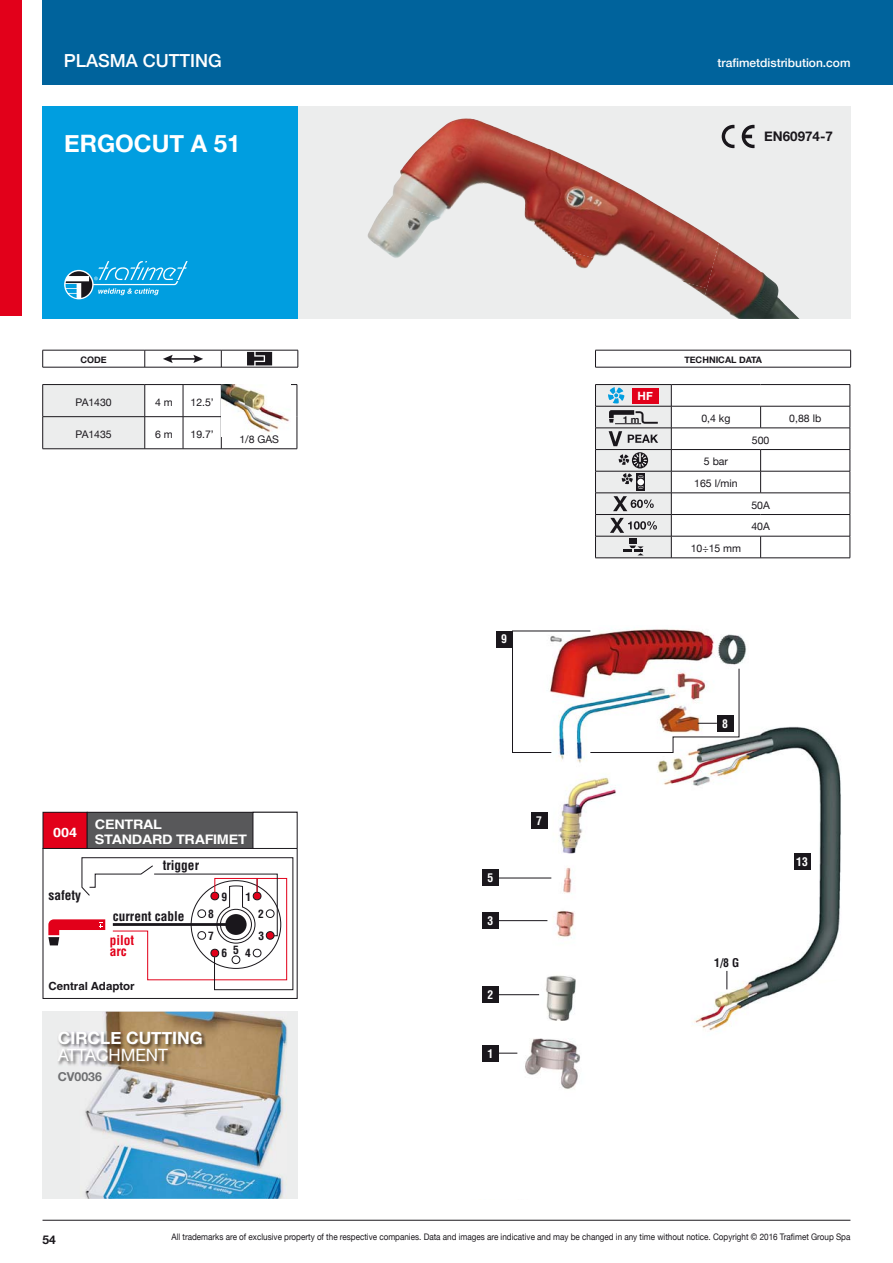
<style>
.page{position:relative;width:893px;height:1263px;background:#fff}
.page>*{position:absolute;margin:0;border:0;box-sizing:border-box;transform-origin:0 0}
.t1{font:700 24px "Helvetica Neue";color:#fff}
.t2{font:500 18px "Helvetica Neue";color:#fff}
.t3{font:700 16.95px "Helvetica Neue";color:#fff}
.t4{font:16.95px "Helvetica Neue";color:#fff}
.t5{font:700 13.35px "Helvetica Neue";color:#1a171c}
.t6{font:700 13.05px/15px "Helvetica";letter-spacing:-.025em;color:#fff;scale:1.1 1}
.t7{font:700 condensed 13.05px "Helvetica";color:#1a171c}
.t8{font:700 condensed 13.05px/10.9px "Helvetica";color:#e2001a}
.t9{font:700 12.3px "Helvetica Neue";color:#6f7072}
.t10{font:500 12px "Helvetica Neue";color:#fff}
.t11{font:700 12px "Helvetica Neue";color:#1a171c}
.t12{font:700 condensed 11.7px "Helvetica";color:#fff}
.t13{font:700 condensed 11.7px "Helvetica";color:#1a171c}
.t14{font:700 11.4px "Helvetica Neue";color:#fff}
.t15{font:700 11.25px "Helvetica";color:#1a171c}
.t16{font:700 condensed 11.25px/21.8px "Helvetica";color:#1a171c}
.t17{font:10.5px/21.6px "Helvetica Neue";color:#1a171c;text-align:center}
.t18{font:700 9.6px "Helvetica Neue";color:#1a171c}
.t19{font:9px "Helvetica Neue";color:#1a171c;scale:.9 1}
.t20{font:700 9px "Helvetica Neue";color:#1a171c}
</style>
<div class="page">
<div style="left:43px;top:0;width:850px;height:84px;background:#00639c"></div>
<hr style="left:43px;top:1220px;width:807px;height:1px;background:#1a171c">
<div style="left:0;top:0;width:21px;height:316px;background:#e2001a"></div>
<div style="left:43px;top:106px;width:255px;height:213px;background:#009ee0"></div>
<hr style="left:595px;top:384px;width:76px;height:1px;background:#1a171c">
<hr style="left:671px;top:384px;width:90px;height:1px;background:#1a171c">
<hr style="left:761px;top:384px;width:89px;height:1px;background:#1a171c">
<hr style="left:671px;top:406px;width:90px;height:1px;background:#1a171c">
<hr style="left:761px;top:406px;width:89px;height:1px;background:#1a171c">
<svg style="left:760px;top:406px;width:1px;height:22px"></svg>
<hr style="left:671px;top:428px;width:90px;height:1px;background:#1a171c">
<hr style="left:761px;top:428px;width:89px;height:1px;background:#1a171c">
<hr style="left:671px;top:449px;width:90px;height:1px;background:#1a171c">
<hr style="left:761px;top:449px;width:89px;height:1px;background:#1a171c">
<hr style="left:671px;top:471px;width:90px;height:1px;background:#1a171c">
<hr style="left:761px;top:471px;width:89px;height:1px;background:#1a171c">
<svg style="left:760px;top:450px;width:1px;height:43px"></svg>
<hr style="left:671px;top:493px;width:90px;height:1px;background:#1a171c">
<hr style="left:761px;top:493px;width:89px;height:1px;background:#1a171c">
<hr style="left:671px;top:514px;width:90px;height:1px;background:#1a171c">
<hr style="left:761px;top:514px;width:89px;height:1px;background:#1a171c">
<hr style="left:671px;top:536px;width:90px;height:1px;background:#1a171c">
<hr style="left:761px;top:536px;width:89px;height:1px;background:#1a171c">
<svg style="left:760px;top:536px;width:1px;height:22px"></svg>
<svg style="left:850px;top:385px;width:1px;height:173px"></svg>
<hr style="left:595px;top:558px;width:255px;height:1px;background:#1a171c">
<svg style="left:595px;top:385px;width:77px;height:173px;background:#c5bfc2"></svg>
<img style="left:496px;top:629px;width:345px;height:349px">
<hr style="left:499px;top:878px;width:52px;height:1px;background:#1a171c">
<hr style="left:499px;top:920px;width:48px;height:1px;background:#1a171c">
<div style="left:531px;top:813px;width:16px;height:16px;background:#1a171c"></div>
<div style="left:496px;top:631px;width:16px;height:16px;background:#1a171c"></div>
<div style="left:482px;top:869px;width:17px;height:17px;background:#1a171c"></div>
<div style="left:482px;top:912px;width:17px;height:17px;background:#1a171c"></div>
<img style="left:512px;top:631px;width:227px;height:122px">
<div style="left:794px;top:853px;width:16px;height:16px;background:#1a171c"></div>
<svg style="left:482px;top:978px;width:327px;height:111px"></svg>
<svg style="left:727px;top:971px;width:1px;height:18px"></svg>
<div style="left:298px;top:106px;width:552px;height:213px;background:#eceded"></div>
<img style="left:387px;top:118px;width:332px;height:164px">
<img style="left:705px;top:243px;width:94px;height:76px">
<img style="left:368px;top:203px;width:73px;height:55px">
<img style="left:562px;top:250px;width:32px;height:18px">
<img style="left:684px;top:282px;width:23px;height:14px">
<hr style="left:595px;top:350px;width:256px;height:1px;background:#1a171c">
<svg style="left:595px;top:350px;width:1px;height:17px"></svg>
<svg style="left:850px;top:350px;width:1px;height:17px"></svg>
<hr style="left:595px;top:367px;width:256px;height:1px;background:#1a171c">
<div style="left:43px;top:1012px;width:255px;height:187px;background:#eceded"></div>
<img style="left:85px;top:1012px;width:202px;height:187px">
<img style="left:58px;top:1031px;width:148px;height:35px">
<svg style="left:42px;top:847px;width:256px;height:152px"></svg>
<div style="left:43px;top:812px;width:44px;height:36px;background:#e2001a"></div>
<div style="left:43px;top:812px;width:45px;height:37px;border:1px solid #1a171c"></div>
<div style="left:87px;top:812px;width:210px;height:36px;background:#58585a"></div>
<div style="left:87px;top:812px;width:211px;height:37px;border:1px solid #1a171c"></div>
<div style="left:253px;top:812px;width:44px;height:36px;background:#fff"></div>
<div style="left:252px;top:812px;width:46px;height:37px;border:1px solid #1a171c"></div>
<svg style="left:64px;top:270px;width:30px;height:29px"></svg>
<svg style="left:66px;top:261px;width:122px;height:37px"></svg>
<svg style="left:722px;top:125px;width:12px;height:23px"></svg>
<svg style="left:742px;top:125px;width:12px;height:23px"></svg>
<div style="left:43px;top:385px;width:102px;height:63px;background:#eceded"></div>
<hr style="left:43px;top:384px;width:102px;height:1px;background:#1a171c">
<hr style="left:42px;top:385px;width:1px;height:31px;background:#1a171c">
<hr style="left:145px;top:384px;width:38px;height:1px;background:#1a171c">
<hr style="left:145px;top:385px;width:1px;height:31px;background:#1a171c">
<hr style="left:183px;top:384px;width:38px;height:1px;background:#1a171c">
<hr style="left:183px;top:385px;width:1px;height:31px;background:#1a171c">
<hr style="left:221px;top:384px;width:76px;height:1px;background:#1a171c">
<hr style="left:221px;top:385px;width:1px;height:31px;background:#1a171c">
<hr style="left:297px;top:385px;width:1px;height:32px;background:#1a171c">
<hr style="left:43px;top:416px;width:102px;height:1px;background:#1a171c">
<hr style="left:42px;top:417px;width:1px;height:32px;background:#1a171c">
<hr style="left:145px;top:416px;width:38px;height:1px;background:#1a171c">
<hr style="left:145px;top:417px;width:1px;height:32px;background:#1a171c">
<hr style="left:183px;top:416px;width:38px;height:1px;background:#1a171c">
<hr style="left:183px;top:417px;width:1px;height:32px;background:#1a171c">
<hr style="left:221px;top:417px;width:1px;height:32px;background:#1a171c">
<hr style="left:297px;top:417px;width:1px;height:32px;background:#1a171c">
<hr style="left:43px;top:448px;width:254px;height:1px;background:#1a171c">
<img style="left:222px;top:385px;width:67px;height:47px">
<hr style="left:43px;top:350px;width:102px;height:1px;background:#1a171c">
<svg style="left:42px;top:350px;width:1px;height:17px"></svg>
<hr style="left:145px;top:350px;width:76px;height:1px;background:#1a171c">
<svg style="left:145px;top:350px;width:1px;height:17px"></svg>
<hr style="left:221px;top:350px;width:77px;height:1px;background:#1a171c">
<svg style="left:221px;top:350px;width:1px;height:17px"></svg>
<svg style="left:298px;top:350px;width:1px;height:17px"></svg>
<hr style="left:43px;top:367px;width:255px;height:1px;background:#1a171c">
<svg style="left:193px;top:355px;width:10px;height:8px"></svg>
<svg style="left:163px;top:355px;width:10px;height:8px"></svg>
<hr style="left:169px;top:358px;width:28px;height:2px;background:#1a171c">
<svg style="left:247px;top:352px;width:25px;height:13px"></svg>
<h2 class="t2" style="left:64px;top:50px;width:160px">PLASMA CUTTING</h2>
<h3 class="t10" style="left:717px;top:56px;width:134px">trafimetdistribution.com</h3>
<h1 class="t1" style="left:64px;top:128px;width:178px">ERGOCUT A 51</h1>
<p class="t20" style="left:81px;top:354px;width:28px">CODE</p>
<p class="t17" style="left:76px;top:391px;width:38px">PA1430</p>
<p class="t17" style="left:155px;top:391px;width:19px">4 m</p>
<p class="t17" style="left:190px;top:391px;width:25px">12.5’</p>
<p class="t17" style="left:76px;top:423px;width:38px">PA1435</p>
<p class="t17" style="left:155px;top:423px;width:19px">6 m</p>
<p class="t17" style="left:190px;top:423px;width:25px">19.7’</p>
<p class="t17" style="left:239px;top:428px;width:41px">1/8 GAS</p>
<h3 class="t6" style="left:53px;top:825px;width:23px">004</h3>
<h3 class="t7" style="left:48px;top:887px;width:34px">safety</h3>
<h3 class="t6" style="left:95px;top:817px;width:140px">CENTRAL<br>STANDARD TRAFIMET</h3>
<h3 class="t7" style="left:163px;top:858px;width:38px">trigger</h3>
<h3 class="t7" style="left:113px;top:909px;width:73px">current cable</h3>
<p class="t16" style="left:208px;top:903px;width:7px">8</p>
<p class="t16" style="left:221px;top:886px;width:7px">9</p>
<p class="t16" style="left:245px;top:886px;width:7px">1</p>
<h3 class="t8" style="left:110px;top:935px;width:26px">pilot arc</h3>
<p class="t15" style="left:48px;top:979px;width:88px">Central Adaptor</p>
<p class="t16" style="left:208px;top:925px;width:7px">7</p>
<p class="t16" style="left:233px;top:939px;width:7px">5</p>
<p class="t16" style="left:221px;top:943px;width:7px">6</p>
<p class="t16" style="left:245px;top:943px;width:7px">4</p>
<p class="t16" style="left:258px;top:903px;width:7px">2<br>3</p>
<h3 class="t3" style="left:58px;top:1027px;width:146px">CIRCLE CUTTING</h3>
<h3 class="t4" style="left:58px;top:1045px;width:112px">ATTACHMENT</h3>
<h3 class="t9" style="left:58px;top:1069px;width:46px">CV0036</h3>
<h3 class="t5" style="left:764px;top:128px;width:70px">EN60974-7</h3>
<p class="t12" style="left:501px;top:633px;width:7px">9</p>
<p class="t12" style="left:488px;top:871px;width:7px">5</p>
<p class="t12" style="left:488px;top:914px;width:7px">3</p>
<p class="t12" style="left:488px;top:988px;width:7px">2</p>
<p class="t12" style="left:488px;top:1047px;width:7px">1</p>
<p class="t12" style="left:536px;top:814px;width:7px">7</p>
<p class="t20" style="left:684px;top:354px;width:79px">TECHNICAL DATA</p>
<p class="t14" style="left:638px;top:389px;width:17px">HF</p>
<p class="t18" style="left:623px;top:413px;width:18px">1 m</p>
<p class="t17" style="left:701px;top:407px;width:30px">0,4 kg</p>
<p class="t17" style="left:789px;top:407px;width:33px">0,88 lb</p>
<p class="t17" style="left:752px;top:429px;width:19px">500</p>
<p class="t17" style="left:694px;top:451px;width:45px">5 bar<br>165 l/min</p>
<p class="t17" style="left:751px;top:494px;width:20px;text-align:left">50A<br>40A</p>
<p class="t17" style="left:691px;top:537px;width:52px">10÷15 mm</p>
<p class="t12" style="left:722px;top:717px;width:7px">8</p>
<p class="t13" style="left:714px;top:956px;width:27px">1/8 G</p>
<p class="t12" style="left:796px;top:855px;width:13px">13</p>
<h3 class="t11" style="left:43px;top:1232px;width:15px">54</h3>
<p class="t19" style="left:171px;top:1232px;width:756px">All trademarks are of exclusive property of the respective companies. Data and images are indicative and may be changed in any time without notice. Copyright © 2016 Trafimet Group Spa</p>
</div>
